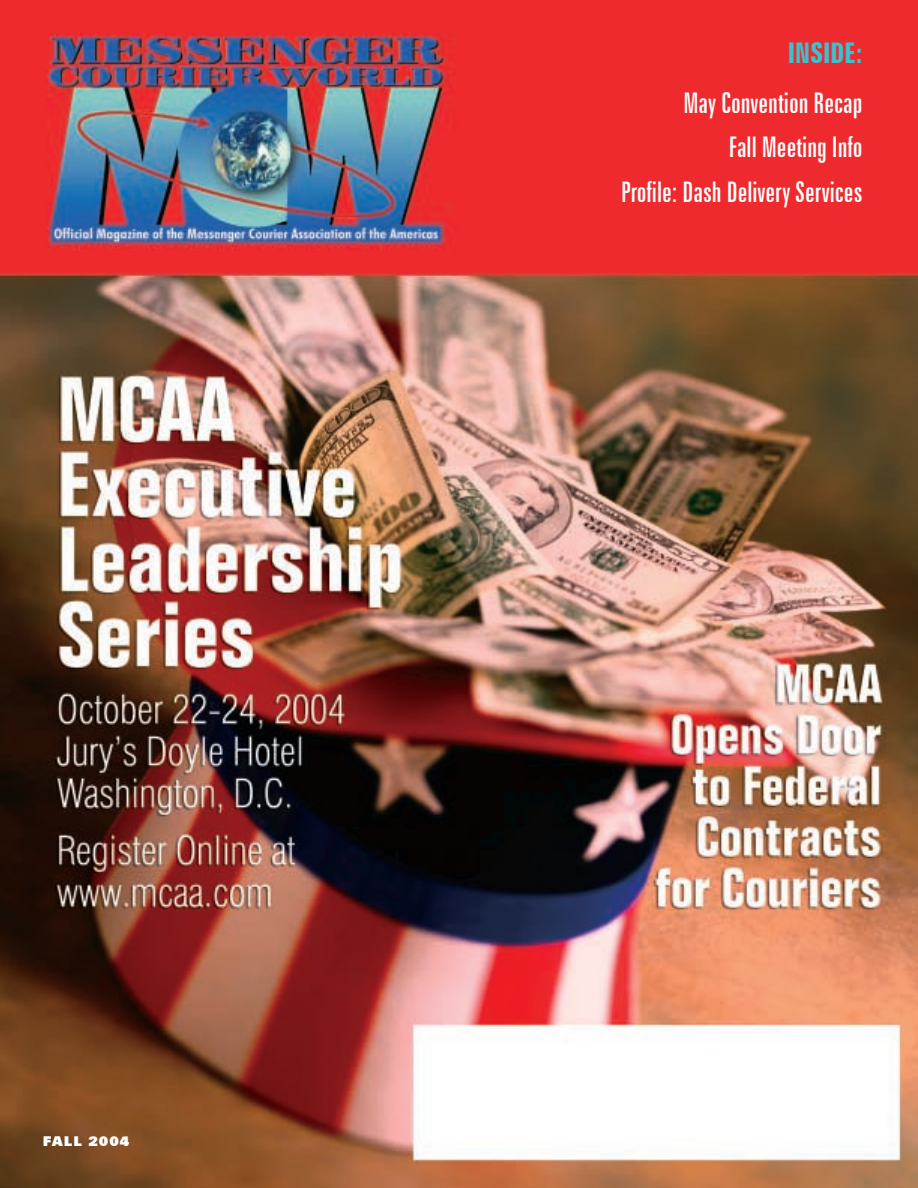
<style>
.page{position:relative;width:918px;height:1188px;background:#fff}
.page>*{position:absolute;margin:0;border:0;box-sizing:border-box;transform-origin:0 0}
.t1{font:28.5px/44.7px "Zurich X Cn BT";color:#fff;text-align:right}
.t2{font:28.5px "Zurich Bd X Cn BT";color:#3cc1ce}
.t3{font:13.5px "Zurich X Blk BT";letter-spacing:.07em;color:#fff}
</style>
<div class="page">
<img style="left:0;top:0;width:918px;height:1188px">
<p class="t3" style="left:43px;top:1133px;width:88px">FALL 2004</p>
<p class="t2" style="left:788px;top:36px;width:76px">INSIDE:</p>
<p class="t1" style="left:621px;top:81px;width:243px">May Convention Recap<br>Fall Meeting Info<br>Profile: Dash Delivery Services</p>
</div>
